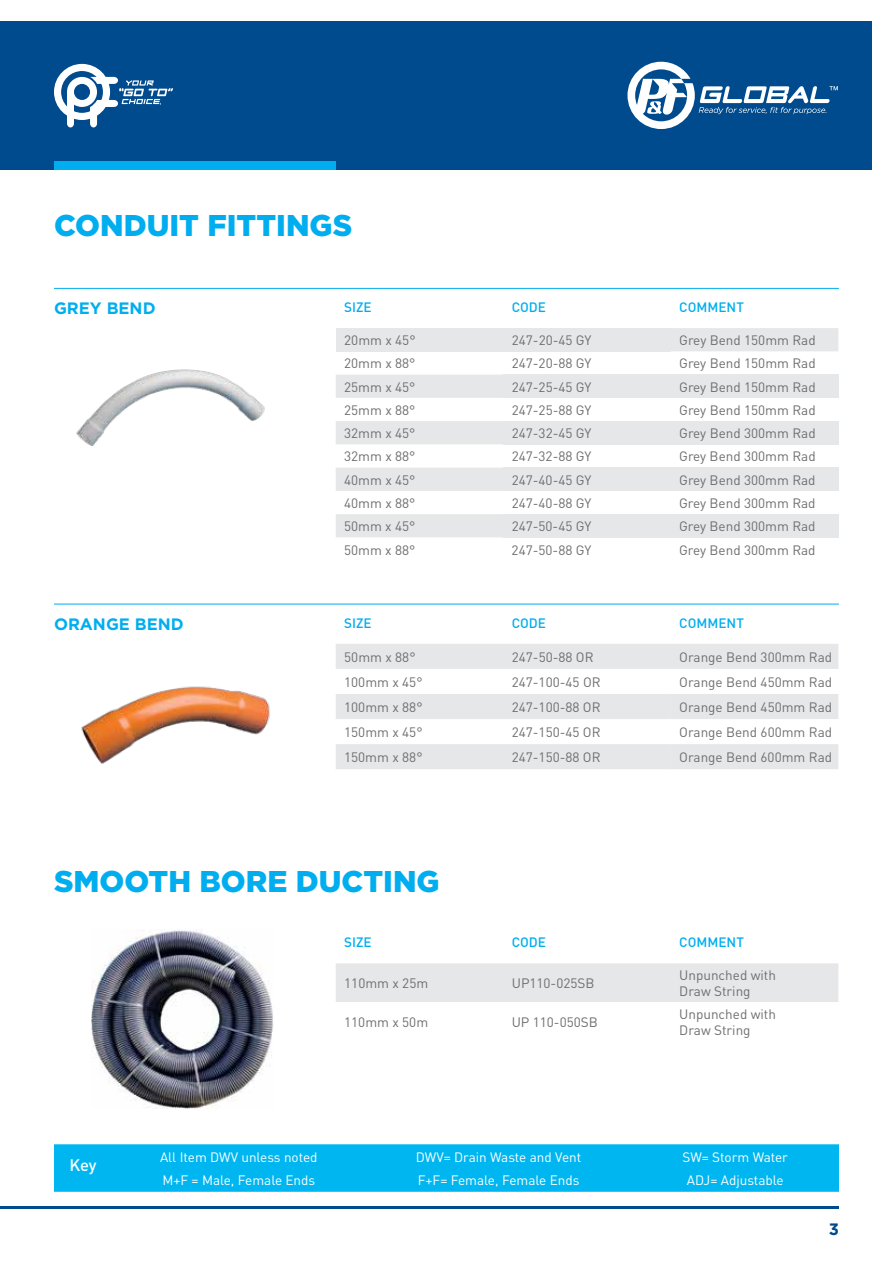
<style>
.page{position:relative;width:893px;height:1263px;background:#fff}
.page>*{position:absolute;margin:0;border:0;box-sizing:border-box;transform-origin:0 0}
.t1{font:900 30px "Gotham";color:#00aeef}
.t2{font:700 16.5px "Gotham";color:#00aeef}
.t3{font:500 16.5px "DIN";color:#fff}
.t4{font:700 16.5px "Gotham";color:#004b8d}
.t5{font:13.5px/15.8px "DIN";color:#6d6e71}
.t6{font:13.5px "DIN";color:#fff}
.t7{font:500 13.5px "DIN";color:#00aeef}
</style>
<div class="page">
<div style="left:54px;top:1144px;width:785px;height:48px;background:#00b6f1"></div>
<hr style="left:0;top:1206px;width:839px;height:3px;background:#004b8d">
<div style="left:0;top:21px;width:872px;height:149px;background:#004b8d"></div>
<div style="left:54px;top:162px;width:281px;height:8px;background:#00aeef"></div>
<svg style="left:627px;top:62px;width:211px;height:67px"></svg>
<svg style="left:54px;top:64px;width:119px;height:63px"></svg>
<svg style="left:336px;top:328px;width:502px;height:209px"></svg>
<div style="left:503px;top:375px;width:168px;height:23px;background:#e6e7e8"></div>
<div style="left:671px;top:375px;width:167px;height:23px;background:#e6e7e8"></div>
<div style="left:503px;top:421px;width:168px;height:23px;background:#e6e7e8"></div>
<div style="left:671px;top:421px;width:167px;height:23px;background:#e6e7e8"></div>
<div style="left:503px;top:468px;width:168px;height:23px;background:#e6e7e8"></div>
<div style="left:671px;top:468px;width:167px;height:23px;background:#e6e7e8"></div>
<div style="left:503px;top:514px;width:168px;height:23px;background:#e6e7e8"></div>
<div style="left:671px;top:514px;width:167px;height:23px;background:#e6e7e8"></div>
<hr style="left:54px;top:288px;width:785px;height:1px;background:#00aeef">
<svg style="left:336px;top:644px;width:502px;height:125px;fill:#e6e7e8"></svg>
<svg style="left:671px;top:694px;width:167px;height:75px"></svg>
<hr style="left:54px;top:604px;width:785px;height:1px;background:#00aeef">
<div style="left:336px;top:963px;width:502px;height:39px;background:#e6e7e8"></div>
<img style="left:76px;top:369px;width:189px;height:78px">
<img style="left:81px;top:686px;width:189px;height:78px">
<img style="left:91px;top:929px;width:183px;height:179px">
<h1 class="t1" style="left:54px;top:205px;width:300px">CONDUIT FITTINGS</h1>
<p class="t2" style="left:54px;top:297px;width:103px">GREY BEND</p>
<p class="t7" style="left:344px;top:299px;width:29px">SIZE</p>
<p class="t7" style="left:512px;top:299px;width:36px">CODE</p>
<p class="t7" style="left:679px;top:299px;width:66px">COMMENT</p>
<p class="t5" style="left:344px;top:332px;width:73px">20mm x 45°</p>
<p class="t5" style="left:512px;top:332px;width:81px">247-20-45 GY</p>
<p class="t5" style="left:679px;top:332px;width:138px">Grey Bend 150mm Rad</p>
<p class="t5" style="left:344px;top:355px;width:73px">20mm x 88°</p>
<p class="t5" style="left:512px;top:355px;width:81px">247-20-88 GY</p>
<p class="t5" style="left:679px;top:355px;width:138px">Grey Bend 150mm Rad</p>
<p class="t5" style="left:344px;top:379px;width:73px">25mm x 45°</p>
<p class="t5" style="left:512px;top:379px;width:81px">247-25-45 GY</p>
<p class="t5" style="left:679px;top:379px;width:138px">Grey Bend 150mm Rad</p>
<p class="t5" style="left:344px;top:402px;width:73px">25mm x 88°</p>
<p class="t5" style="left:512px;top:402px;width:81px">247-25-88 GY</p>
<p class="t5" style="left:679px;top:402px;width:138px">Grey Bend 150mm Rad</p>
<p class="t5" style="left:344px;top:425px;width:73px">32mm x 45°</p>
<p class="t5" style="left:512px;top:425px;width:81px">247-32-45 GY</p>
<p class="t5" style="left:679px;top:425px;width:138px">Grey Bend 300mm Rad</p>
<p class="t5" style="left:344px;top:448px;width:73px">32mm x 88°</p>
<p class="t5" style="left:512px;top:448px;width:81px">247-32-88 GY</p>
<p class="t5" style="left:679px;top:448px;width:138px">Grey Bend 300mm Rad</p>
<p class="t5" style="left:344px;top:472px;width:73px">40mm x 45°</p>
<p class="t5" style="left:512px;top:472px;width:81px">247-40-45 GY</p>
<p class="t5" style="left:679px;top:472px;width:138px">Grey Bend 300mm Rad</p>
<p class="t5" style="left:344px;top:495px;width:73px">40mm x 88°</p>
<p class="t5" style="left:512px;top:495px;width:81px">247-40-88 GY</p>
<p class="t5" style="left:679px;top:495px;width:138px">Grey Bend 300mm Rad</p>
<p class="t5" style="left:344px;top:518px;width:73px">50mm x 45°</p>
<p class="t5" style="left:512px;top:518px;width:81px">247-50-45 GY</p>
<p class="t5" style="left:679px;top:518px;width:138px">Grey Bend 300mm Rad</p>
<p class="t5" style="left:344px;top:542px;width:73px">50mm x 88°</p>
<p class="t5" style="left:512px;top:542px;width:81px">247-50-88 GY</p>
<p class="t5" style="left:679px;top:542px;width:138px">Grey Bend 300mm Rad</p>
<p class="t2" style="left:54px;top:613px;width:131px">ORANGE BEND</p>
<p class="t7" style="left:344px;top:614px;width:29px">SIZE</p>
<p class="t7" style="left:512px;top:614px;width:36px">CODE</p>
<p class="t7" style="left:679px;top:614px;width:66px">COMMENT</p>
<p class="t5" style="left:344px;top:649px;width:73px">50mm x 88°</p>
<p class="t5" style="left:512px;top:649px;width:83px">247-50-88 OR</p>
<p class="t5" style="left:679px;top:649px;width:154px">Orange Bend 300mm Rad</p>
<p class="t5" style="left:344px;top:674px;width:80px">100mm x 45°</p>
<p class="t5" style="left:512px;top:674px;width:90px">247-100-45 OR</p>
<p class="t5" style="left:679px;top:674px;width:154px">Orange Bend 450mm Rad</p>
<p class="t5" style="left:344px;top:699px;width:80px">100mm x 88°</p>
<p class="t5" style="left:512px;top:699px;width:90px">247-100-88 OR</p>
<p class="t5" style="left:679px;top:699px;width:154px">Orange Bend 450mm Rad</p>
<p class="t5" style="left:344px;top:724px;width:80px">150mm x 45°</p>
<p class="t5" style="left:512px;top:724px;width:90px">247-150-45 OR</p>
<p class="t5" style="left:679px;top:724px;width:154px">Orange Bend 600mm Rad</p>
<p class="t5" style="left:344px;top:749px;width:80px">150mm x 88°</p>
<p class="t5" style="left:512px;top:749px;width:90px">247-150-88 OR</p>
<p class="t5" style="left:679px;top:749px;width:154px">Orange Bend 600mm Rad</p>
<h1 class="t1" style="left:54px;top:860px;width:387px">SMOOTH BORE DUCTING</h1>
<p class="t3" style="left:69px;top:1154px;width:29px">Key</p>
<p class="t7" style="left:344px;top:934px;width:29px">SIZE</p>
<p class="t7" style="left:512px;top:934px;width:36px">CODE</p>
<p class="t7" style="left:679px;top:934px;width:66px">COMMENT</p>
<p class="t5" style="left:344px;top:975px;width:86px">110mm x 25m</p>
<p class="t5" style="left:512px;top:975px;width:84px">UP110-025SB</p>
<p class="t5" style="left:679px;top:967px;width:98px">Unpunched with<br>Draw String</p>
<p class="t5" style="left:344px;top:1014px;width:86px">110mm x 50m</p>
<p class="t5" style="left:512px;top:1014px;width:88px">UP 110-050SB</p>
<p class="t5" style="left:679px;top:1006px;width:98px">Unpunched with<br>Draw String</p>
<p class="t6" style="left:160px;top:1148px;width:159px">All Item DWV unless noted</p>
<p class="t6" style="left:416px;top:1148px;width:167px">DWV= Drain Waste and Vent</p>
<p class="t6" style="left:682px;top:1148px;width:107px">SW= Storm Water</p>
<p class="t6" style="left:162px;top:1172px;width:154px">M+F = Male, Female Ends</p>
<p class="t6" style="left:418px;top:1172px;width:163px">F+F= Female, Female Ends</p>
<p class="t6" style="left:687px;top:1172px;width:98px">ADJ= Adjustable</p>
<p class="t4" style="left:829px;top:1218px;width:12px">3</p>
</div>
